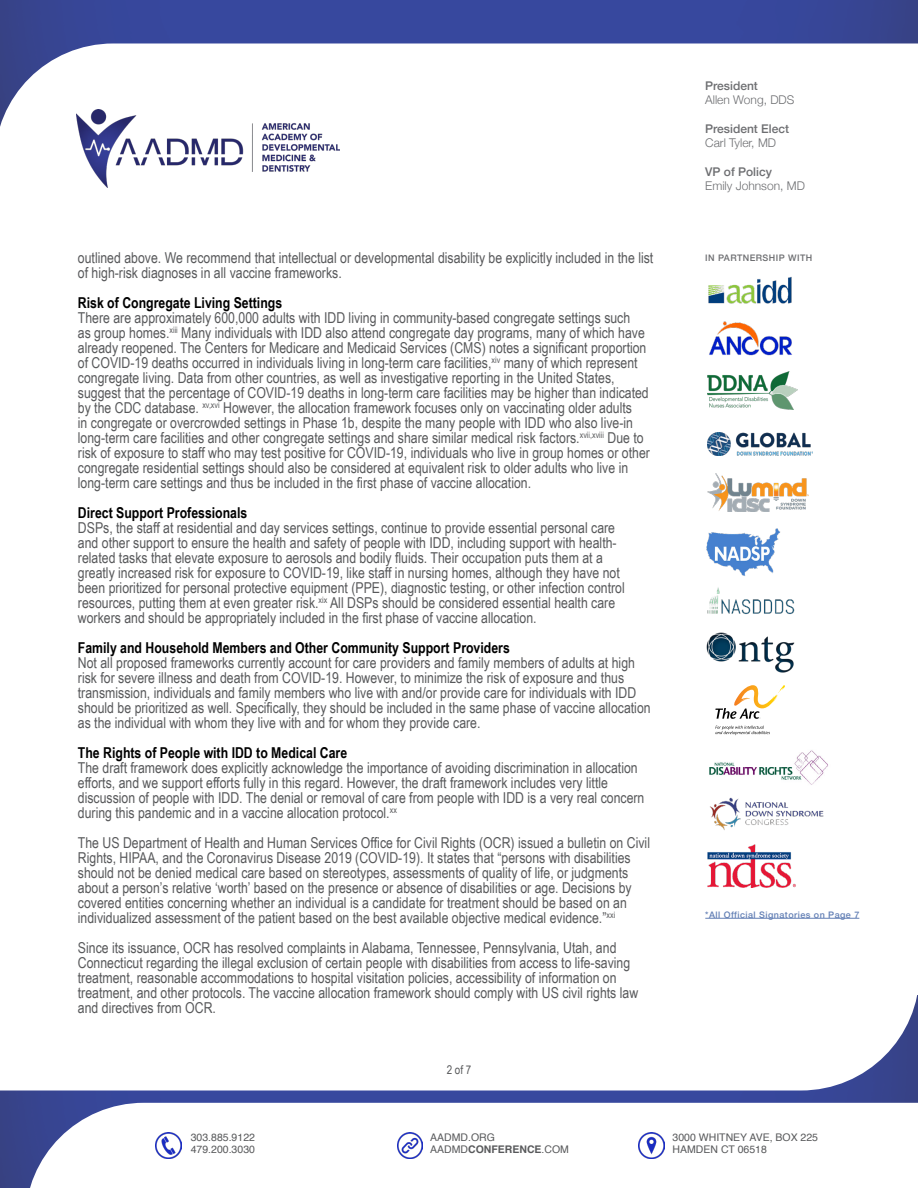
<style>
.page{position:relative;width:918px;height:1188px;background:#fff}
.page>*{position:absolute;margin:0;border:0;box-sizing:border-box;transform-origin:0 0}
.t1{font:15px/15px "Arial Narrow";color:#58595b}
.t2{font:700 15px "Arial Narrow";color:#000}
.t3{font:300 12px "Helvetica Neue";color:#6d6e71}
.t4{font:500 12px "Helvetica Neue";color:#6d6e71}
.t5{font:12px "Arial Narrow";color:#58595b}
.t6{font:10.5px/12.6px "Helvetica";color:#58595b}
.t7{font:500 9px "Helvetica Neue";letter-spacing:.05em;color:#627fb5}
.t8{font:500 9px "Helvetica Neue";letter-spacing:.05em;color:#6d6e71}
.s1{font-weight:700}
</style>
<div class="page">
<img style="left:0;top:0;width:918px;height:44px">
<svg style="left:0;top:44px;width:798px;height:366px"></svg>
<img style="left:0;top:1090px;width:918px;height:98px">
<svg style="left:705px;top:735px;width:213px;height:355px"></svg>
<svg style="left:25px;top:1103px;width:893px;height:85px"></svg>
<img style="left:76px;top:110px;width:264px;height:78px">
<img style="left:155px;top:1133px;width:26px;height:25px">
<img style="left:397px;top:1133px;width:26px;height:25px">
<img style="left:639px;top:1133px;width:26px;height:25px">
<img style="left:705px;top:317px;width:90px;height:46px">
<img style="left:707px;top:587px;width:88px;height:27px">
<img style="left:706px;top:528px;width:74px;height:48px">
<img style="left:707px;top:372px;width:90px;height:37px">
<img style="left:705px;top:750px;width:129px;height:36px">
<img style="left:705px;top:275px;width:90px;height:32px">
<img style="left:706px;top:632px;width:89px;height:41px">
<img style="left:707px;top:844px;width:90px;height:43px">
<img style="left:707px;top:432px;width:105px;height:24px">
<img style="left:707px;top:473px;width:101px;height:38px">
<svg style="left:715px;top:685px;width:70px;height:50px"></svg>
<img style="left:707px;top:795px;width:119px;height:38px">
<hr style="left:705px;top:918px;width:154px;height:1px;background:#627fb5">
<p class="t1" style="left:78px;top:250px;width:577px">outlined above. We recommend that intellectual or developmental disability be explicitly included in the list of high-risk diagnoses in all vaccine frameworks.</p>
<p class="t2" style="left:78px;top:291px;width:206px">Risk of Congregate Living Settings</p>
<p class="t1" style="left:78px;top:310px;width:574px">There are approximately 600,000 adults with IDD living in community-based congregate settings such<br>as group homes.<sup>xiii</sup> Many individuals with IDD also attend congregate day programs, many of which have already reopened. The Centers for Medicare and Medicaid Services (CMS) notes a significant proportion of COVID-19 deaths occurred in individuals living in long-term care facilities,<sup>xiv</sup> many of which represent congregate living. Data from other countries, as well as investigative reporting in the United States, suggest that the percentage of COVID-19 deaths in long-term care facilities may be higher than indicated by the CDC database. <sup>xv,xvi</sup> However, the allocation framework focuses only on vaccinating older adults<br>in congregate or overcrowded settings in Phase 1b, despite the many people with IDD who also live-in long-term care facilities and other congregate settings and share similar medical risk factors.<sup>xvii,xviii</sup> Due to risk of exposure to staff who may test positive for COVID-19, individuals who live in group homes or other congregate residential settings should also be considered at equivalent risk to older adults who live in long-term care settings and thus be included in the first phase of vaccine allocation.</p>
<p class="t2" style="left:78px;top:501px;width:171px">Direct Support Professionals</p>
<p class="t1" style="left:78px;top:520px;width:548px">DSPs, the staff at residential and day services settings, continue to provide essential personal care and other support to ensure the health and safety of people with IDD, including support with health&shy;related tasks that elevate exposure to aerosols and bodily fluids. Their occupation puts them at a greatly increased risk for exposure to COVID-19, like staff in nursing homes, although they have not been prioritized for personal protective equipment (PPE), diagnostic testing, or other infection control resources, putting them at even greater risk.<sup>xix</sup> All DSPs should be considered essential health care workers and should be appropriately included in the first phase of vaccine allocation.</p>
<p class="t2" style="left:78px;top:636px;width:433px">Family and Household Members and Other Community Support Providers</p>
<p class="t1" style="left:78px;top:655px;width:574px">Not all proposed frameworks currently account for care providers and family members of adults at high risk for severe illness and death from COVID-19. However, to minimize the risk of exposure and thus transmission, individuals and family members who live with and/or provide care for individuals with IDD should be prioritized as well. Specifically, they should be included in the same phase of vaccine allocation as the individual with whom they live with and for whom they provide care.</p>
<p class="t2" style="left:78px;top:741px;width:271px">The Rights of People with IDD to Medical Care</p>
<p class="t1" style="left:78px;top:760px;width:568px">The draft framework does explicitly acknowledge the importance of avoiding discrimination in allocation efforts, and we support efforts fully in this regard. However, the draft framework includes very little discussion of people with IDD. The denial or removal of care from people with IDD is a very real concern during this pandemic and in a vaccine allocation protocol.<sup>xx</sup></p>
<p class="t1" style="left:78px;top:835px;width:574px">The US Department of Health and Human Services Office for Civil Rights (OCR) issued a bulletin on Civil Rights, HIPAA, and the Coronavirus Disease 2019 (COVID-19). It states that “persons with disabilities should not be denied medical care based on stereotypes, assessments of quality of life, or judgments about a person’s relative ‘worth’ based on the presence or absence of disabilities or age. Decisions by covered entities concerning whether an individual is a candidate for treatment should be based on an individualized assessment of the patient based on the best available objective medical evidence.”<sup>xxi</sup></p>
<p class="t1" style="left:78px;top:940px;width:562px">Since its issuance, OCR has resolved complaints in Alabama, Tennessee, Pennsylvania, Utah, and Connecticut regarding the illegal exclusion of certain people with disabilities from access to life-saving treatment, reasonable accommodations to hospital visitation policies, accessibility of information on treatment, and other protocols. The vaccine allocation framework should comply with US civil rights law and directives from OCR.</p>
<p class="t5" style="left:447px;top:1061px;width:26px">2 of 7</p>
<p class="t4" style="left:705px;top:76px;width:54px">President</p>
<p class="t3" style="left:705px;top:90px;width:91px">Allen Wong, DDS</p>
<p class="t4" style="left:705px;top:119px;width:85px">President Elect</p>
<p class="t3" style="left:705px;top:133px;width:72px">Carl Tyler, MD</p>
<p class="t4" style="left:705px;top:162px;width:68px">VP of Policy</p>
<p class="t3" style="left:705px;top:177px;width:101px">Emily Johnson, MD</p>
<p class="t8" style="left:705px;top:250px;width:109px">IN PARTNERSHIP WITH</p>
<p class="t7" style="left:705px;top:907px;width:156px">*All Official Signatories on Page 7</p>
<p class="t6" style="left:191px;top:1131px;width:66px">303.885.9122<br>479.200.3030</p>
<p class="t6" style="left:430px;top:1131px;width:140px">AADMD.ORG<br>AADMD<span class="s1">CONFERENCE</span>.COM</p>
<p class="t6" style="left:673px;top:1131px;width:147px">3000 WHITNEY AVE, BOX 225<br>HAMDEN CT 06518</p>
</div>
